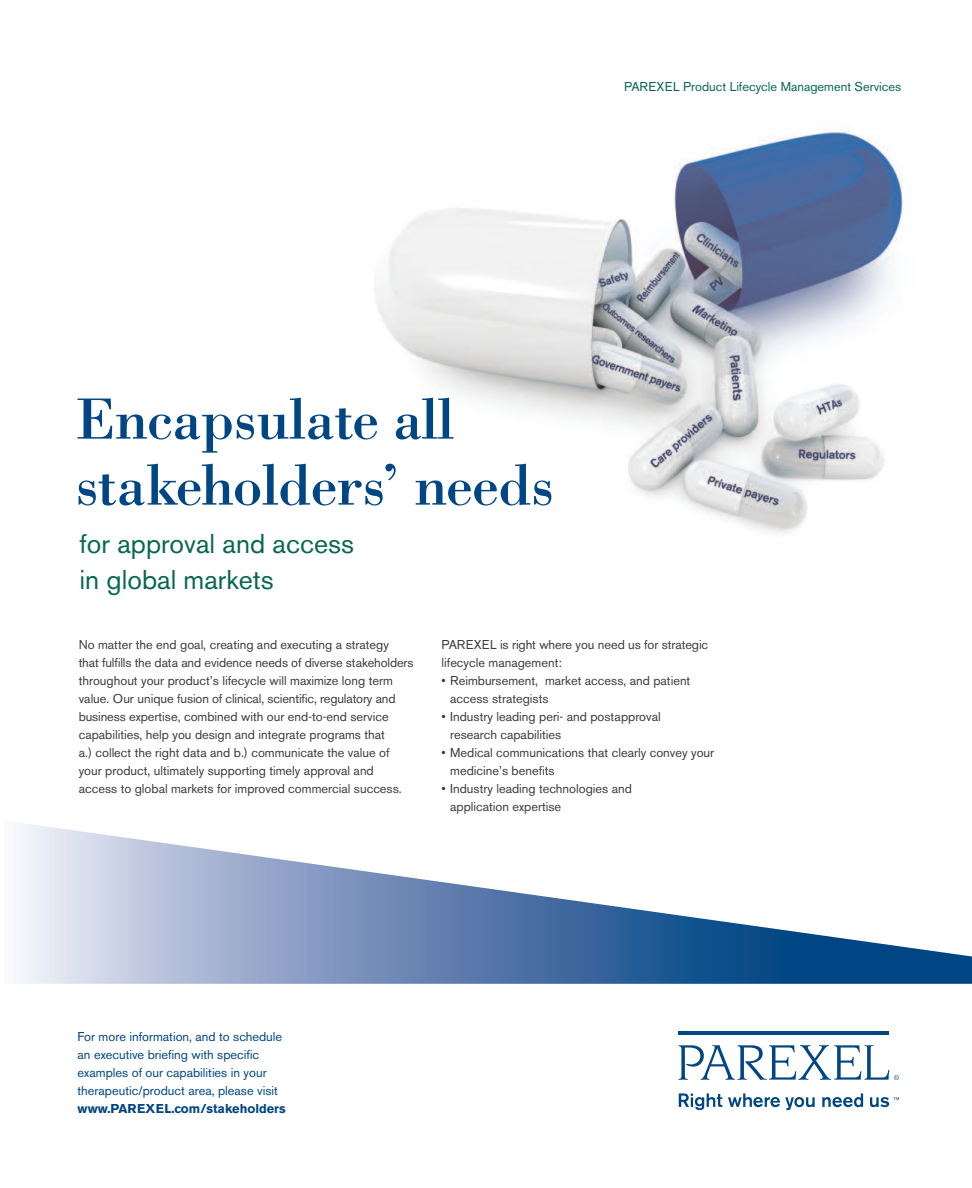
<style>
.page{position:relative;width:972px;height:1188px;background:#fff}
.page>*{position:absolute;margin:0;border:0;box-sizing:border-box;transform-origin:0 0}
.t1{font:60px/66px "Bodoni";letter-spacing:-.01em;color:#004684}
.t2{font:27px/36px "Akzidenz Grotesk BE";color:#08674f}
.t3{font:12.75px/18px "Akzidenz Grotesk BE";color:#3b3b3b}
.t4{font:12.75px/18px "Akzidenz Grotesk BE";color:#004684}
.t5{font:12.75px "Akzidenz Grotesk BE";color:#08674f}
.t6{font:700 12.75px "Akzidenz Grotesk BE";color:#004684}
</style>
<div class="page">
<img style="left:374px;top:131px;width:529px;height:403px">
<svg style="left:678px;top:1045px;width:221px;height:35px"></svg>
<hr style="left:678px;top:1032px;width:211px;height:3px;background:#004684">
<svg style="left:679px;top:1093px;width:43px;height:17px"></svg>
<svg style="left:728px;top:1093px;width:87px;height:17px"></svg>
<svg style="left:822px;top:1093px;width:41px;height:14px"></svg>
<svg style="left:870px;top:1097px;width:29px;height:10px"></svg>
<svg style="left:19px;top:823px;width:953px;height:161px"></svg>
<p class="t5" style="left:624px;top:82px;width:279px">PAREXEL Product Lifecycle Management Services</p>
<h1 class="t1" style="left:75px;top:385px;width:480px">Encapsulate all stakeholders’ needs</h1>
<h2 class="t2" style="left:80px;top:528px;width:276px">for approval and access in global markets</h2>
<p class="t3" style="left:79px;top:637px;width:336px">No matter the end goal, creating and executing a strategy<br>that fulfills the data and evidence needs of diverse stakeholders throughout your product’s lifecycle will maximize long term value. Our unique fusion of clinical, scientific, regulatory and business expertise, combined with our end-to-end service capabilities, help you design and integrate programs that<br>a.) collect the right data and b.) communicate the value of your product, ultimately supporting timely approval and access to global markets for improved commercial success.</p>
<p class="t3" style="left:442px;top:637px;width:268px">PAREXEL is right where you need us for strategic lifecycle management:</p>
<p class="t3" style="left:450px;top:673px;width:242px;text-indent:-9px">• Reimbursement, market access, and patient access strategists</p>
<p class="t3" style="left:450px;top:709px;width:212px;text-indent:-9px">• Industry leading peri- and postapproval research capabilities</p>
<p class="t3" style="left:450px;top:745px;width:266px;text-indent:-9px">• Medical communications that clearly convey your medicine’s benefits</p>
<p class="t3" style="left:450px;top:781px;width:183px;text-indent:-9px">• Industry leading technologies and application expertise</p>
<p class="t4" style="left:78px;top:1029px;width:206px">For more information, and to schedule an executive briefing with specific examples of our capabilities in your therapeutic/product area, please visit</p>
<p class="t6" style="left:78px;top:1104px;width:210px">www.PAREXEL.com/stakeholders</p>
</div>
